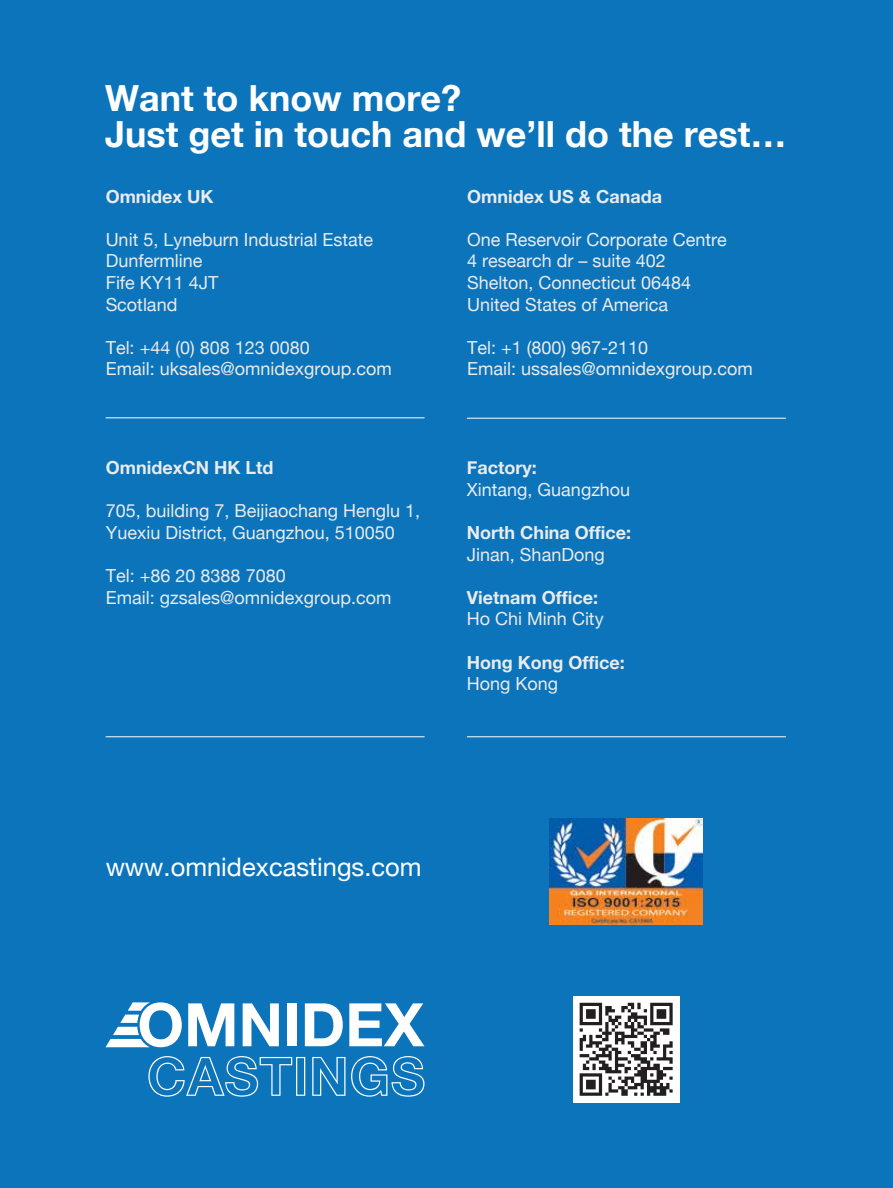
<style>
.page{position:relative;width:893px;height:1188px;background:#0b74bb}
.page>*{position:absolute;margin:0;border:0;box-sizing:border-box;transform-origin:0 0}
.t1{font:700 36px/36px "Helvetica Neue";color:#fff}
.t2{font:25.5px "Helvetica Neue";color:#fff}
.t3{font:18px/21.6px "Helvetica Neue";color:#ebebeb}
.t4{font:700 18px "Helvetica Neue";color:#ebebeb}
</style>
<div class="page">
<img style="left:550px;top:818px;width:153px;height:107px">
<svg style="left:188px;top:1003px;width:46px;height:43px"></svg>
<svg style="left:243px;top:1003px;width:36px;height:43px"></svg>
<div style="left:287px;top:1003px;width:10px;height:43px;background:#fff"></div>
<svg style="left:305px;top:1003px;width:38px;height:43px"></svg>
<svg style="left:349px;top:1003px;width:75px;height:43px"></svg>
<svg style="left:106px;top:1002px;width:76px;height:45px"></svg>
<svg style="left:148px;top:1056px;width:157px;height:41px"></svg>
<svg style="left:312px;top:1057px;width:33px;height:39px"></svg>
<svg style="left:351px;top:1056px;width:73px;height:41px"></svg>
<div style="left:573px;top:996px;width:107px;height:107px;background:#fff"></div>
<svg style="left:580px;top:1003px;width:93px;height:93px"></svg>
<hr style="left:467px;top:736px;width:319px;height:1px;background:#fff">
<hr style="left:106px;top:736px;width:319px;height:1px;background:#fff">
<hr style="left:467px;top:418px;width:319px;height:1px;background:#fff">
<hr style="left:106px;top:417px;width:319px;height:1px;background:#fff">
<h1 class="t1" style="left:105px;top:81px;width:683px">Want to know more?<br>Just get in touch and we’ll do the rest…</h1>
<p class="t4" style="left:106px;top:182px;width:109px">Omnidex UK</p>
<p class="t3" style="left:106px;top:230px;width:269px">Unit 5, Lyneburn Industrial Estate<br>Dunfermline<br>Fife KY11 4JT<br>Scotland</p>
<p class="t3" style="left:106px;top:338px;width:288px">Tel: +44 (0) 808 123 0080<br>Email: uksales@omnidexgroup.com</p>
<p class="t4" style="left:106px;top:454px;width:169px">OmnidexCN HK Ltd</p>
<p class="t3" style="left:106px;top:501px;width:316px">705, building 7, Beijiaochang Henglu 1,<br>Yuexiu District, Guangzhou, 510050</p>
<p class="t3" style="left:106px;top:566px;width:287px">Tel: +86 20 8388 7080<br>Email: gzsales@omnidexgroup.com</p>
<p class="t4" style="left:467px;top:182px;width:196px">Omnidex US &amp; Canada</p>
<p class="t3" style="left:467px;top:230px;width:261px">One Reservoir Corporate Centre<br>4 research dr – suite 402<br>Shelton, Connecticut 06484<br>United States of America</p>
<p class="t3" style="left:467px;top:338px;width:287px">Tel: +1 (800) 967-2110<br>Email: ussales@omnidexgroup.com</p>
<p class="t4" style="left:467px;top:454px;width:72px">Factory:</p>
<p class="t3" style="left:467px;top:480px;width:165px">Xintang, Guangzhou</p>
<p class="t4" style="left:467px;top:519px;width:166px">North China Office:</p>
<p class="t3" style="left:467px;top:544px;width:139px">Jinan, ShanDong</p>
<p class="t4" style="left:467px;top:583px;width:133px">Vietnam Office:</p>
<p class="t3" style="left:467px;top:609px;width:138px">Ho Chi Minh City</p>
<p class="t4" style="left:467px;top:648px;width:159px">Hong Kong Office:</p>
<p class="t3" style="left:467px;top:674px;width:93px">Hong Kong</p>
<h2 class="t2" style="left:106px;top:849px;width:317px">www.omnidexcastings.com</h2>
</div>
